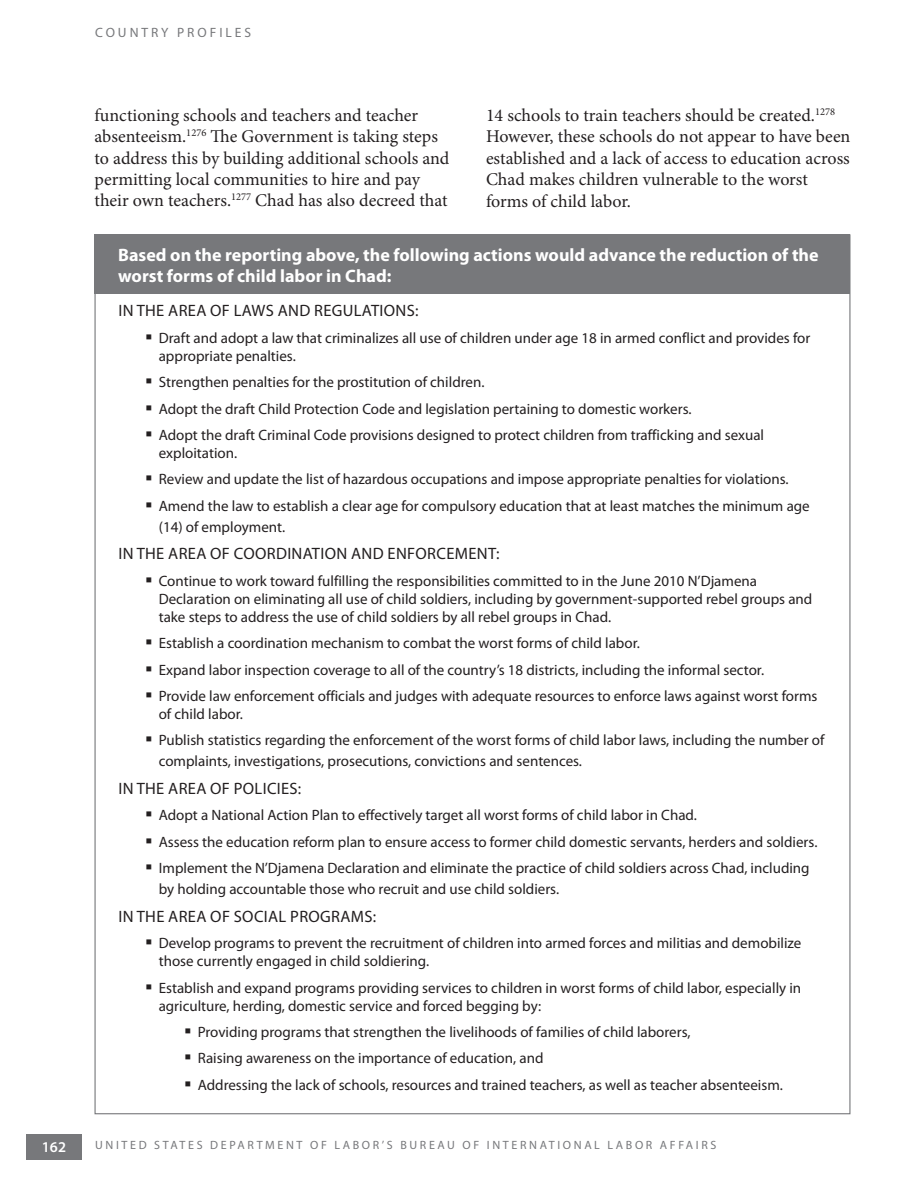
<style>
.page{position:relative;width:918px;height:1188px;background:#fff}
.page>*{position:absolute;margin:0;border:0;box-sizing:border-box;transform-origin:0 0}
.t1{font:18px/21.3px "Minion Pro";color:#231f20}
.t2{font:700 18px/21px "Myriad Pro";color:#fff}
.t3{font:16.5px "Myriad Pro";letter-spacing:.02em;color:#231f20}
.t4{font:15px/26.4px "Myriad Pro";color:#231f20}
.t5{font:600 15px "Myriad Pro";color:#fff}
.t6{font:13.5px "Myriad Pro";letter-spacing:.22em;color:#77787b}
.t7{font:12px "Myriad Pro";letter-spacing:.22em;color:#77787b}
</style>
<div class="page">
<div style="left:26px;top:1134px;width:56px;height:25px;background:#77787b"></div>
<div style="left:94px;top:234px;width:756px;height:60px;background:#77787b"></div>
<p class="t6" style="left:95px;top:28px;width:157px">COUNTRY PROFILES</p>
<p class="t1" style="left:94px;top:106px;width:356px">functioning schools and teachers and teacher absenteeism.<sup>1276</sup> The Government is taking steps to address this by building additional schools and permitting local communities to hire and pay their own teachers.<sup>1277</sup> Chad has also decreed that</p>
<p class="t1" style="left:486px;top:106px;width:366px">14 schools to train teachers should be created.<sup>1278<br></sup>However, these schools do not appear to have been established and a lack of access to education across Chad makes children vulnerable to the worst forms of child labor.</p>
<p class="t2" style="left:118px;top:246px;width:702px">Based on the reporting above, the following actions would advance the reduction of the worst forms of child labor in Chad:</p>
<p class="t3" style="left:118px;top:305px;width:302px">IN THE AREA OF LAWS AND REGULATIONS:</p>
<p class="t4" style="left:159px;top:330px;width:653px;line-height:18px">Draft and adopt a law that criminalizes all use of children under age 18 in armed conflict and provides for appropriate penalties.</p>
<p class="t4" style="left:159px;top:370px;width:607px">Strengthen penalties for the prostitution of children.<br>Adopt the draft Child Protection Code and legislation pertaining to domestic workers.<br>Adopt the draft Criminal Code provisions designed to protect children from trafficking and sexual</p>
<p class="t4" style="left:159px;top:441px;width:653px">exploitation.<br>Review and update the list of hazardous occupations and impose appropriate penalties for violations.<br>Amend the law to establish a clear age for compulsory education that at least matches the minimum age</p>
<p class="t4" style="left:159px;top:515px;width:128px">(14) of employment.</p>
<p class="t3" style="left:118px;top:548px;width:383px">IN THE AREA OF COORDINATION AND ENFORCEMENT:</p>
<p class="t4" style="left:159px;top:573px;width:655px;line-height:18px">Continue to work toward fulfilling the responsibilities committed to in the June 2010 N’Djamena<br>Declaration on eliminating all use of child soldiers, including by government-supported rebel groups and take steps to address the use of child soldiers by all rebel groups in Chad.</p>
<p class="t4" style="left:159px;top:632px;width:660px">Establish a coordination mechanism to combat the worst forms of child labor.<br>Expand labor inspection coverage to all of the country’s 18 districts, including the informal sector.<br>Provide law enforcement officials and judges with adequate resources to enforce laws against worst forms</p>
<p class="t4" style="left:159px;top:702px;width:667px">of child labor.<br>Publish statistics regarding the enforcement of the worst forms of child labor laws, including the number of</p>
<p class="t4" style="left:159px;top:750px;width:425px">complaints, investigations, prosecutions, convictions and sentences.</p>
<p class="t3" style="left:118px;top:782px;width:184px">IN THE AREA OF POLICIES:</p>
<p class="t4" style="left:159px;top:804px;width:660px">Adopt a National Action Plan to effectively target all worst forms of child labor in Chad.<br>Assess the education reform plan to ensure access to former child domestic servants, herders and soldiers.<br>Implement the N’Djamena Declaration and eliminate the practice of child soldiers across Chad, including</p>
<p class="t4" style="left:159px;top:878px;width:402px">by holding accountable those who recruit and use child soldiers.</p>
<p class="t3" style="left:118px;top:910px;width:259px">IN THE AREA OF SOCIAL PROGRAMS:</p>
<p class="t4" style="left:159px;top:936px;width:644px;line-height:18px">Develop programs to prevent the recruitment of children into armed forces and militias and demobilize those currently engaged in child soldiering.</p>
<p class="t4" style="left:159px;top:980px;width:644px;line-height:18px">Establish and expand programs providing services to children in worst forms of child labor, especially in agriculture, herding, domestic service and forced begging by:</p>
<p class="t4" style="left:198px;top:1020px;width:587px">Providing programs that strengthen the livelihoods of families of child laborers,<br>Raising awareness on the importance of education, and<br>Addressing the lack of schools, resources and trained teachers, as well as teacher absenteeism.</p>
<p class="t5" style="left:42px;top:1138px;width:26px">162</p>
<p class="t7" style="left:95px;top:1141px;width:623px">UNITED STATES DEPARTMENT OF LABOR’S BUREAU OF INTERNATIONAL LABOR AFFAIRS</p>
</div>
